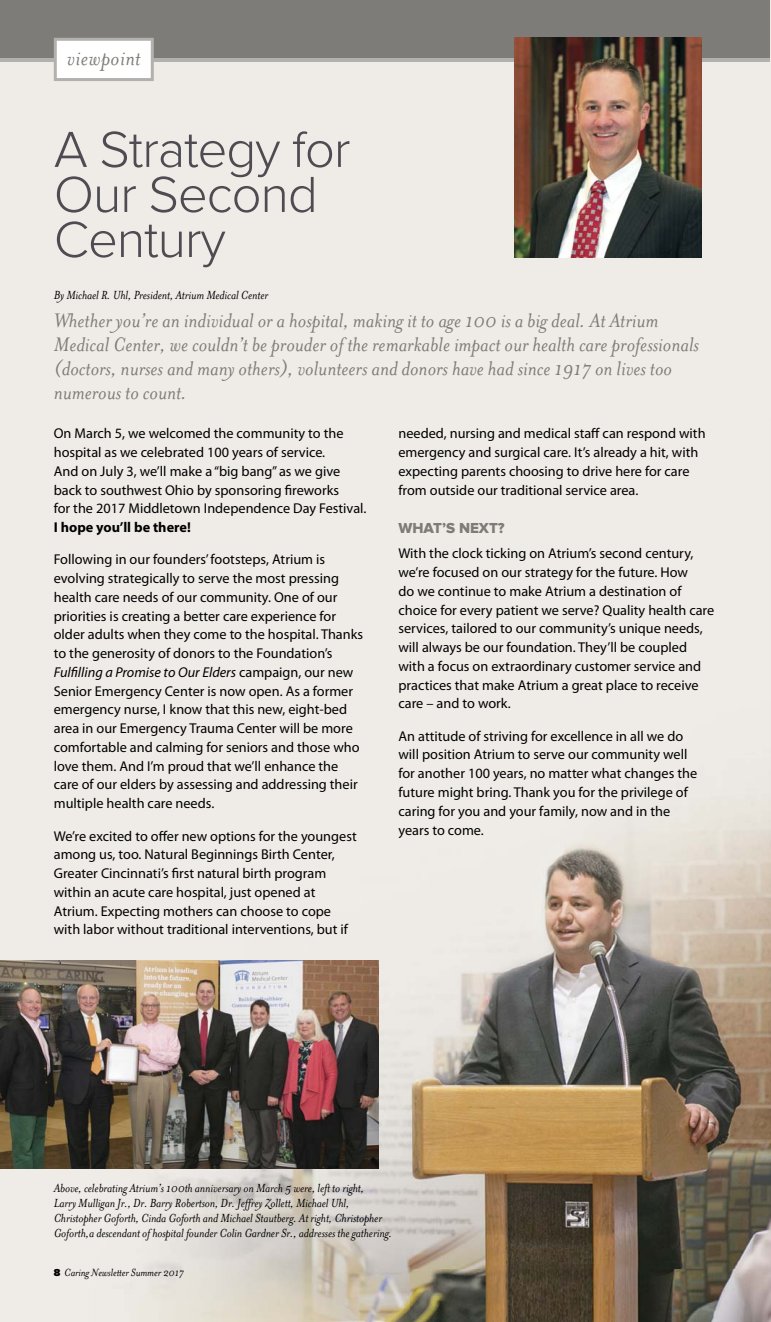
<style>
.page{position:relative;width:771px;height:1322px;background:#fff}
.page>*{position:absolute;margin:0;border:0;box-sizing:border-box;transform-origin:0 0}
.t1{font:300 52.5px/45px "Proxima Nova";letter-spacing:-.02em;color:#4e4c52}
.t2{font:italic 23.55px "Mrs Eaves";letter-spacing:.02em;color:#7e7c78}
.t3{font:italic 22.5px/24px "Mrs Eaves";color:#7e7c78}
.t4{font:15px "Proxima Nova Extrabld";color:#7e7c78}
.t5{font:14.25px/18.8px "Myriad Pro";color:#000}
.t6{font:700 14.25px "Myriad Pro";color:#000}
.t7{font:italic 13.5px/15px "Mrs Eaves";letter-spacing:-.01em;color:#000}
.t8{font:italic 12px "Mrs Eaves";letter-spacing:-.01em;color:#000}
.s1{font-style:italic}
.s2{font-family:"Proxima Nova";font-weight:900;font-style:normal;font-size:10.5px}
</style>
<div class="page">
<img style="left:0;top:62px;width:769px;height:1258px">
<div style="left:0;top:0;width:769px;height:59px;background:#7e7c78"></div>
<hr style="left:0;top:59px;width:769px;height:3px;background:#b3b1ae">
<svg style="left:54px;top:38px;width:100px;height:43px"></svg>
<img style="left:514px;top:38px;width:186px;height:219px">
<img style="left:0;top:960px;width:378px;height:208px">
<h2 class="t2" style="left:67px;top:43px;width:75px">viewpoint</h2>
<h1 class="t1" style="left:54px;top:132px;width:298px">A Strategy for<br>Our Second<br>Century</h1>
<p class="t7" style="left:54px;top:287px;width:216px">By Michael R. Uhl, President, Atrium Medical Center</p>
<p class="t3" style="left:54px;top:307px;width:646px">Whether you’re an individual or a hospital, making it to age 100 is a big deal. At Atrium Medical Center, we couldn’t be prouder of the remarkable impact our health care professionals (doctors, nurses and many others), volunteers and donors have had since 1917 on lives too numerous to count.</p>
<p class="t5" style="left:54px;top:425px;width:314px">On March 5, we welcomed the community to the hospital as we celebrated 100 years of service.<br>And on July 3, we’ll make a “big bang” as we give back to southwest Ohio by sponsoring fireworks<br>for the 2017 Middletown Independence Day Festival.</p>
<p class="t6" style="left:54px;top:522px;width:138px">I hope you’ll be there!</p>
<p class="t5" style="left:54px;top:551px;width:310px">Following in our founders’ footsteps, Atrium is evolving strategically to serve the most pressing health care needs of our community. One of our priorities is creating a better care experience for older adults when they come to the hospital. Thanks to the generosity of donors to the Foundation’s <span class="s1">Fulfilling a Promise to Our Elders</span> campaign, our new Senior Emergency Center is now open. As a former emergency nurse, I know that this new, eight-bed area in our Emergency Trauma Center will be more comfortable and calming for seniors and those who love them. And I’m proud that we’ll enhance the care of our elders by assessing and addressing their multiple health care needs.</p>
<p class="t5" style="left:54px;top:827px;width:304px">We’re excited to offer new options for the youngest among us, too. Natural Beginnings Birth Center, Greater Cincinnati’s first natural birth program within an acute care hospital, just opened at Atrium. Expecting mothers can choose to cope with labor without traditional interventions, but if</p>
<p class="t5" style="left:398px;top:425px;width:308px">needed, nursing and medical staff can respond with emergency and surgical care. It’s already a hit, with expecting parents choosing to drive here for care from outside our traditional service area.</p>
<p class="t4" style="left:398px;top:522px;width:108px">WHAT’S NEXT?</p>
<p class="t5" style="left:398px;top:545px;width:317px">With the clock ticking on Atrium’s second century, we’re focused on our strategy for the future. How<br>do we continue to make Atrium a destination of choice for every patient we serve? Quality health care services, tailored to our community’s unique needs, will always be our foundation. They’ll be coupled with a focus on extraordinary customer service and practices that make Atrium a great place to receive care – and to work.</p>
<p class="t5" style="left:398px;top:727px;width:300px">An attitude of striving for excellence in all we do will position Atrium to serve our community well for another 100 years, no matter what changes the future might bring. Thank you for the privilege of caring for you and your family, now and in the years to come.</p>
<p class="t7" style="left:54px;top:1179px;width:339px">Above, celebrating Atrium’s 100th anniversary on March 5 were, left to right,<br>Larry Mulligan Jr., Dr. Barry Robertson, Dr. Jeffrey Zollett, Michael Uhl, Christopher Goforth, Cinda Goforth and Michael Stautberg. At right, Christopher Goforth,a descendant of hospital founder Colin Gardner Sr., addresses the gathering.</p>
<p class="t8" style="left:54px;top:1264px;width:132px"><span class="s2">8</span> Caring Newsletter Summer 2017</p>
</div>
